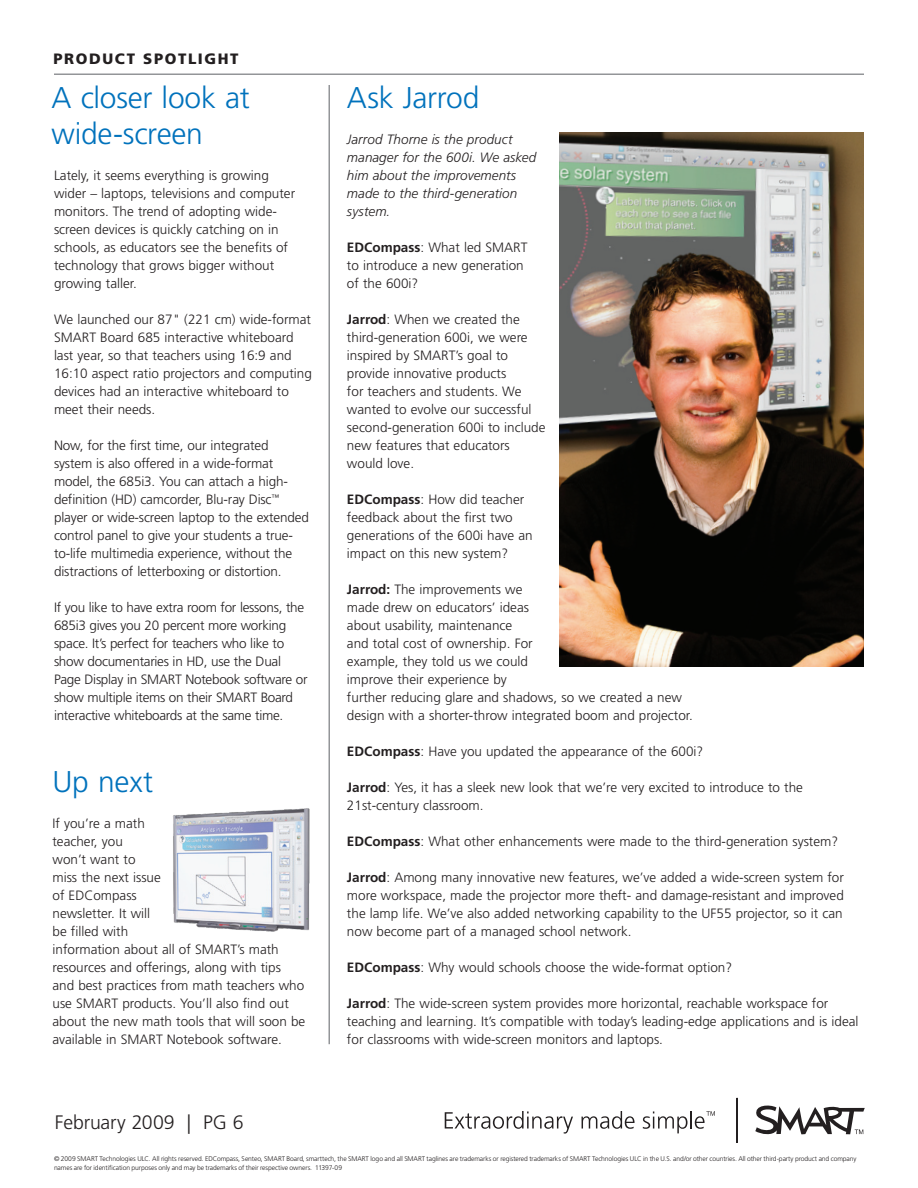
<style>
.page{position:relative;width:918px;height:1188px;background:#fff}
.page>*{position:absolute;margin:0;border:0;box-sizing:border-box;transform-origin:0 0}
.t1{font:300 30px/36px "Frutiger LT Std";letter-spacing:-.01em;color:#0072bc}
.t2{font:300 19.5px "Frutiger LT Std";letter-spacing:-.005em;color:#231f20}
.t3{font:900 15px "Frutiger LT Std";letter-spacing:.11em;color:#231f20}
.t4{font:300 13.5px/18px "Frutiger LT Std";color:#231f20}
.t5{font:300 13.5px/18px "Frutiger LT Std";letter-spacing:-.02em;color:#231f20}
.t6{font:italic 300 13.5px/18px "Frutiger LT Std";color:#231f20}
.t7{font:300 6.75px/9px "Frutiger LT Std";letter-spacing:-.015em;color:#231f20}
.s1{font-weight:700}
</style>
<div class="page">
<hr style="left:736px;top:1098px;width:2px;height:45px;background:#231f20">
<svg style="left:445px;top:1111px;width:128px;height:23px"></svg>
<svg style="left:581px;top:1111px;width:54px;height:18px"></svg>
<svg style="left:643px;top:1111px;width:72px;height:22px"></svg>
<svg style="left:755px;top:1105px;width:110px;height:30px"></svg>
<hr style="left:328px;top:85px;width:2px;height:959px;background:#939598">
<hr style="left:54px;top:74px;width:810px;height:1px;background:#939598">
<img style="left:173px;top:808px;width:137px;height:124px">
<img style="left:560px;top:133px;width:304px;height:533px">
<p class="t3" style="left:53px;top:50px;width:176px">PRODUCT SPOTLIGHT</p>
<h1 class="t1" style="left:52px;top:80px;width:200px">A closer look at wide-screen</h1>
<p class="t4" style="left:54px;top:167px;width:243px">Lately, it seems everything is growing wider – laptops, televisions and computer monitors. The trend of adopting wide&shy;screen devices is quickly catching on in schools, as educators see the benefits of technology that grows bigger without growing taller.</p>
<p class="t4" style="left:54px;top:311px;width:259px">We launched our 87" (221 cm) wide-format SMART Board 685 interactive whiteboard last year, so that teachers using 16:9 and 16:10 aspect ratio projectors and computing devices had an interactive whiteboard to meet their needs.</p>
<p class="t4" style="left:54px;top:437px;width:257px">Now, for the first time, our integrated system is also offered in a wide-format model, the 685i3. You can attach a high&shy;definition (HD) camcorder, Blu-ray Disc<sup>™ </sup>player or wide-screen laptop to the extended control panel to give your students a true&shy;to-life multimedia experience, without the distractions of letterboxing or distortion.</p>
<p class="t5" style="left:54px;top:599px;width:255px">If you like to have extra room for lessons, the 685i3 gives you 20 percent more working space. It’s perfect for teachers who like to show documentaries in HD, use the Dual Page Display in SMART Notebook software or show multiple items on their SMART Board interactive whiteboards at the same time.</p>
<h1 class="t1" style="left:52px;top:764px;width:102px">Up next</h1>
<p class="t4" style="left:52px;top:815px;width:254px">If you’re a math<br>teacher, you<br>won’t want to<br>miss the next issue<br>of EDCompass<br>newsletter. It will<br>be filled with<br>information about all of SMART’s math resources and offerings, along with tips and best practices from math teachers who use SMART products. You’ll also find out about the new math tools that will soon be available in SMART Notebook software.</p>
<h2 class="t2" style="left:55px;top:1111px;width:190px">February 2009 | PG 6</h2>
<h1 class="t1" style="left:347px;top:80px;width:134px">Ask Jarrod</h1>
<p class="t6" style="left:347px;top:131px;width:191px">Jarrod Thorne is the product manager for the 600i. We asked him about the improvements made to the third-generation system.</p>
<p class="t4" style="left:347px;top:239px;width:182px"><span class="s1">EDCompass</span>: What led SMART to introduce a new generation of the 600i?</p>
<p class="t4" style="left:347px;top:311px;width:200px"><span class="s1">Jarrod</span>: When we created the third-generation 600i, we were inspired by SMART’s goal to provide innovative products<br>for teachers and students. We wanted to evolve our successful second-generation 600i to include new features that educators would love.</p>
<p class="t4" style="left:347px;top:491px;width:187px"><span class="s1">EDCompass</span>: How did teacher feedback about the first two generations of the 600i have an impact on this new system?</p>
<p class="t4" style="left:347px;top:581px;width:347px"><span class="s1">Jarrod:</span> The improvements we<br>made drew on educators’ ideas<br>about usability, maintenance<br>and total cost of ownership. For<br>example, they told us we could<br>improve their experience by<br>further reducing glare and shadows, so we created a new design with a shorter-throw integrated boom and projector.</p>
<p class="t4" style="left:347px;top:743px;width:358px"><span class="s1">EDCompass</span>: Have you updated the appearance of the 600i?</p>
<p class="t4" style="left:347px;top:779px;width:458px"><span class="s1">Jarrod</span>: Yes, it has a sleek new look that we’re very excited to introduce to the<br>21st-century classroom.</p>
<p class="t4" style="left:347px;top:833px;width:493px"><span class="s1">EDCompass</span>: What other enhancements were made to the third-generation system?</p>
<p class="t4" style="left:347px;top:869px;width:498px;text-align:justify"><span class="s1">Jarrod</span>: Among many innovative new features, we’ve added a wide-screen system for more workspace, made the projector more theft- and damage-resistant and improved the lamp life. We’ve also added networking capability to the UF55 projector, so it can now become part of a managed school network.</p>
<p class="t4" style="left:347px;top:959px;width:387px"><span class="s1">EDCompass</span>: Why would schools choose the wide-format option?</p>
<p class="t4" style="left:347px;top:995px;width:513px"><span class="s1">Jarrod</span>: The wide-screen system provides more horizontal, reachable workspace for teaching and learning. It’s compatible with today’s leading-edge applications and is ideal for classrooms with wide-screen monitors and laptops.</p>
<p class="t7" style="left:54px;top:1155px;width:804px">© 2009 SMART Technologies ULC. All rights reserved. EDCompass, Senteo, SMART Board, smarttech, the SMART logo and all SMART taglines are trademarks or registered trademarks of SMART Technologies ULC in the U.S. and/or other countries. All other third-party product and company names are for identification purposes only and may be trademarks of their respective owners. 11397-09</p>
</div>
